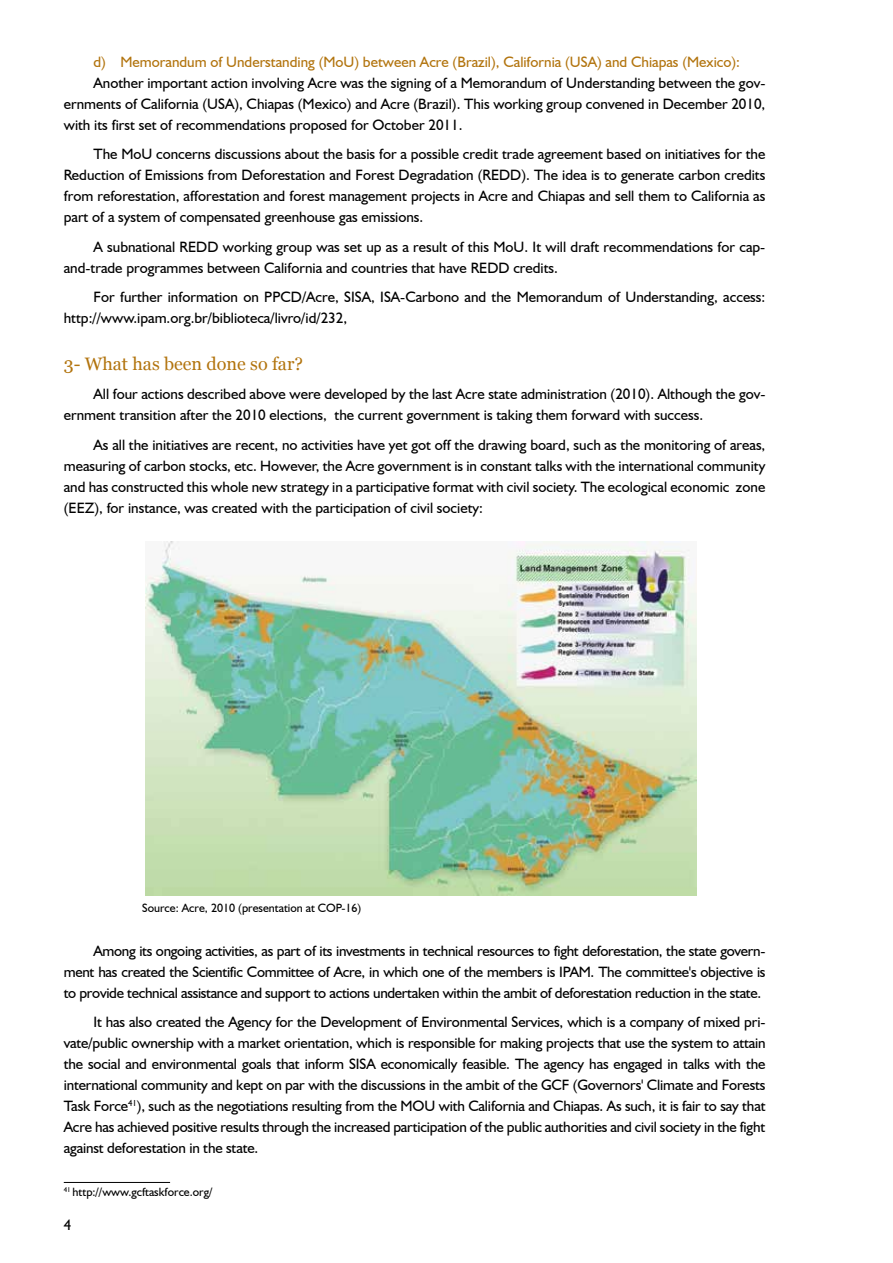
<style>
.page{position:relative;width:893px;height:1263px;background:#fff}
.page>*{position:absolute;margin:0;border:0;box-sizing:border-box;transform-origin:0 0}
.t1{font:18px "Georgia";color:#b2740e}
.t2{font:15px/21px "Humanist 521 BT";color:#000;text-align:justify}
.t3{font:15px "Humanist 521 BT";color:#b2740e}
.t4{font:12px "Humanist 521 BT";color:#000}
</style>
<div class="page">
<img style="left:145px;top:541px;width:551px;height:354px">
<hr style="left:64px;top:1182px;width:106px;height:1px;background:#000">
<p class="t3" style="left:94px;top:52px;width:648px">d) Memorandum of Understanding (MoU) between Acre (Brazil), California (USA) and Chiapas (Mexico):</p>
<p class="t2" style="left:64px;top:72px;width:703px;text-indent:30px">Another important action involving Acre was the signing of a Memorandum of Understanding between the gov&shy;ernments of California (USA), Chiapas (Mexico) and Acre (Brazil). This working group convened in December 2010, with its first set of recommendations proposed for October 2011.</p>
<p class="t2" style="left:64px;top:143px;width:703px;text-indent:30px">The MoU concerns discussions about the basis for a possible credit trade agreement based on initiatives for the Reduction of Emissions from Deforestation and Forest Degradation (REDD). The idea is to generate carbon credits from reforestation, afforestation and forest management projects in Acre and Chiapas and sell them to California as part of a system of compensated greenhouse gas emissions.</p>
<p class="t2" style="left:64px;top:236px;width:703px;text-indent:30px">A subnational REDD working group was set up as a result of this MoU. It will draft recommendations for cap&shy;and-trade programmes between California and countries that have REDD credits.</p>
<p class="t2" style="left:64px;top:286px;width:703px;text-indent:30px">For further information on PPCD/Acre, SISA, ISA-Carbono and the Memorandum of Understanding, access: http://www.ipam.org.br/biblioteca/livro/id/232,</p>
<p class="t1" style="left:64px;top:353px;width:241px">3- What has been done so far?</p>
<p class="t2" style="left:64px;top:383px;width:703px;text-indent:30px">All four actions described above were developed by the last Acre state administration (2010). Although the gov&shy;ernment transition after the 2010 elections, the current government is taking them forward with success.</p>
<p class="t2" style="left:64px;top:434px;width:703px;text-indent:30px">As all the initiatives are recent, no activities have yet got off the drawing board, such as the monitoring of areas, measuring of carbon stocks, etc. However, the Acre government is in constant talks with the international community and has constructed this whole new strategy in a participative format with civil society. The ecological economic zone (EEZ), for instance, was created with the participation of civil society:</p>
<p class="t4" style="left:142px;top:901px;width:221px">Source: Acre, 2010 (presentation at COP-16)</p>
<p class="t2" style="left:64px;top:940px;width:703px;text-indent:30px">Among its ongoing activities, as part of its investments in technical resources to fight deforestation, the state govern&shy;ment has created the Scientific Committee of Acre, in which one of the members is IPAM. The committee's objective is to provide technical assistance and support to actions undertaken within the ambit of deforestation reduction in the state.</p>
<p class="t2" style="left:64px;top:1011px;width:703px;text-indent:30px">It has also created the Agency for the Development of Environmental Services, which is a company of mixed pri&shy;vate/public ownership with a market orientation, which is responsible for making projects that use the system to attain the social and environmental goals that inform SISA economically feasible. The agency has engaged in talks with the international community and kept on par with the discussions in the ambit of the GCF (Governors' Climate and Forests Task Force<sup>41</sup>), such as the negotiations resulting from the MOU with California and Chiapas. As such, it is fair to say that Acre has achieved positive results through the increased participation of the public authorities and civil society in the fight against deforestation in the state.</p>
<p class="t4" style="left:64px;top:1184px;width:150px"><sup>41</sup> http://www.gcftaskforce.org/</p>
<p class="t2" style="left:64px;top:1214px;width:9px">4</p>
</div>
